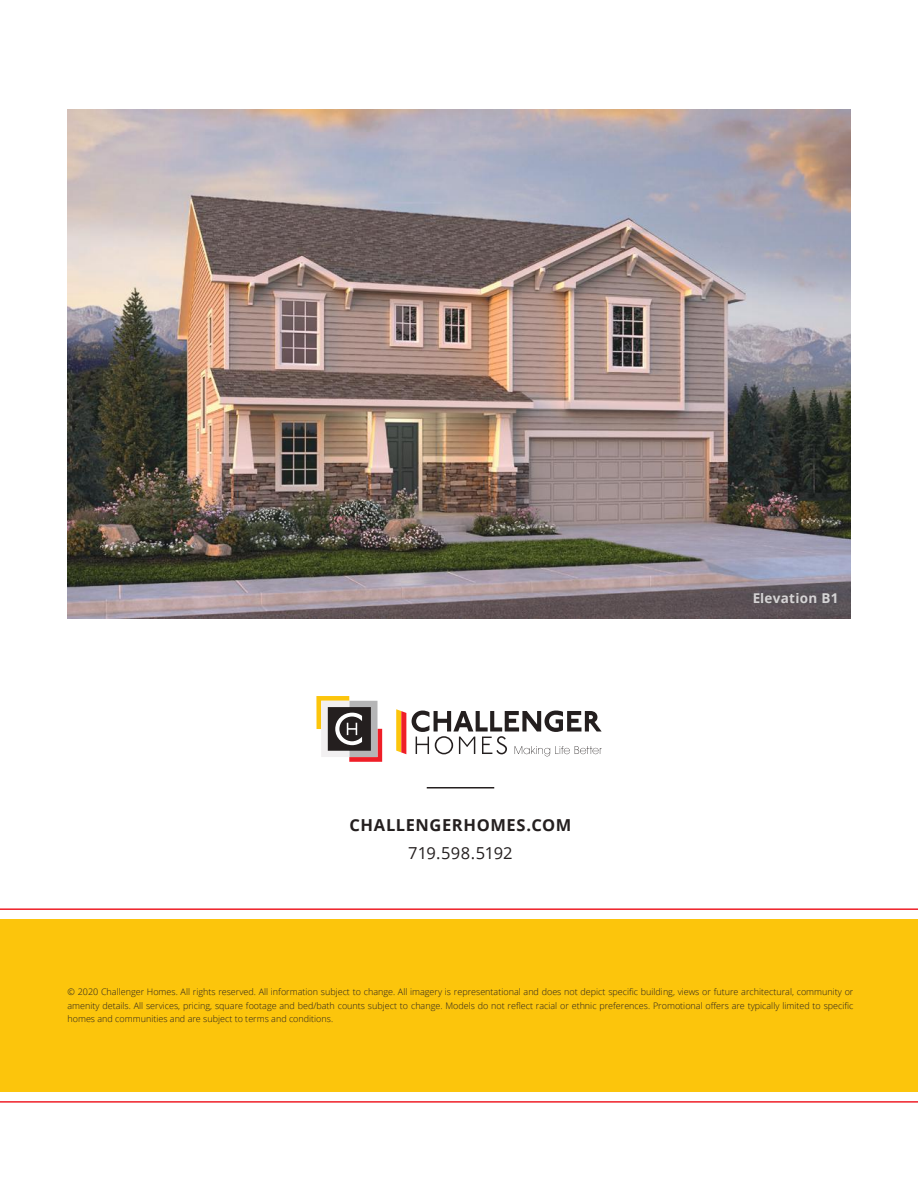
<style>
.page{position:relative;width:918px;height:1188px;background:#fff}
.page>*{position:absolute;margin:0;border:0;box-sizing:border-box;transform-origin:0 0}
.t1{font:700 16.5px "Open Sans";letter-spacing:.035em;color:#241f1f}
.t2{font:16.5px "Open Sans";letter-spacing:.005em;color:#241f1f}
.t3{font:700 13.5px "Open Sans";letter-spacing:.025em;color:#fff}
.t4{font:300 9px/13.5px "Open Sans";color:#241f1f;text-align:justify}
</style>
<div class="page">
<hr style="left:0;top:908px;width:918px;height:2px;background:#ef1e27">
<div style="left:0;top:919px;width:918px;height:173px;background:#fcc50c"></div>
<hr style="left:0;top:1101px;width:918px;height:2px;background:#ef1e27">
<hr style="left:427px;top:787px;width:67px;height:2px;background:#241f1f">
<img style="left:67px;top:110px;width:783px;height:508px">
<svg style="left:396px;top:709px;width:10px;height:45px"></svg>
<svg style="left:316px;top:696px;width:66px;height:66px"></svg>
<svg style="left:412px;top:711px;width:190px;height:45px"></svg>
<h1 class="t1" style="left:349px;top:813px;width:224px">CHALLENGERHOMES.COM</h1>
<h1 class="t2" style="left:408px;top:842px;width:106px">719.598.5192</h1>
<h2 class="t3" style="left:752px;top:589px;width:88px">Elevation B1</h2>
<p class="t4" style="left:68px;top:985px;width:788px">© 2020 Challenger Homes. All rights reserved. All information subject to change. All imagery is representational and does not depict specific building, views or future architectural, community or amenity details. All services, pricing, square footage and bed/bath counts subject to change. Models do not reflect racial or ethnic preferences. Promotional offers are typically limited to specific homes and communities and are subject to terms and conditions.</p>
</div>
